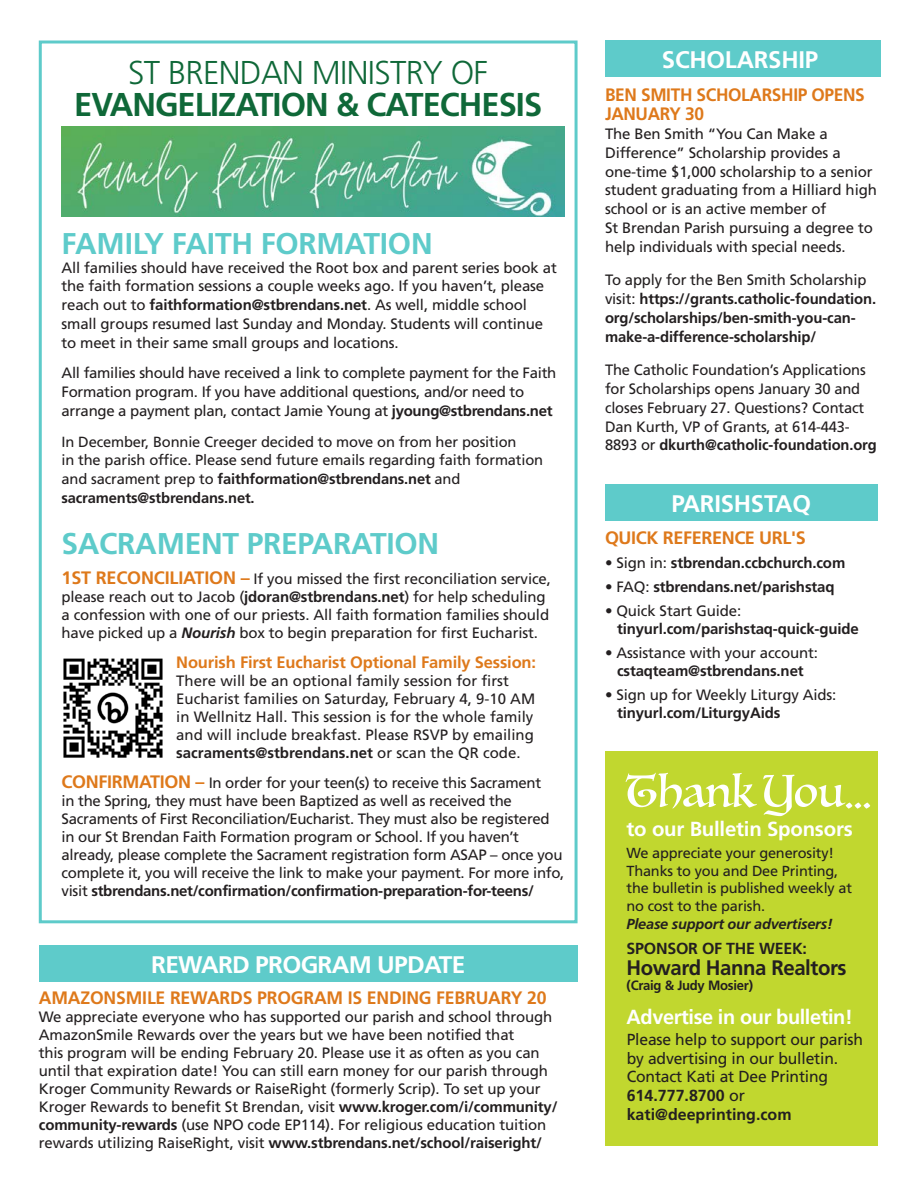
<style>
.page{position:relative;width:918px;height:1188px;background:#fff}
.page>*{position:absolute;margin:0;border:0;box-sizing:border-box;transform-origin:0 0}
.t1{font:700 33px "Frutiger LT Std";letter-spacing:-.03em;color:#0f6838}
.t2{font:300 33px "Frutiger LT Std";letter-spacing:-.02em;color:#0f6838}
.t3{font:700 30px "Frutiger LT Std";letter-spacing:-.01em;color:#5ecbca}
.t4{font:700 24px "Frutiger LT Std";letter-spacing:-.01em;color:#fff}
.t5{font:700 24px "Frutiger LT Std";letter-spacing:-.03em;color:#fff}
.t6{font:700 21px "Frutiger LT Std";letter-spacing:-.02em;color:#231f20}
.t7{font:700 20.4px "Frutiger LT Std";letter-spacing:-.02em;color:#fff}
.t8{font:700 18px "Frutiger LT Std";letter-spacing:-.02em;color:#de791b}
.t9{font:700 18px/19.5px "Frutiger LT Std";letter-spacing:-.02em;color:#de791b;scale:.96 1}
.t10{font:700 16.5px "Frutiger LT Std";letter-spacing:-.01em;color:#de791b}
.t11{font:700 16.05px/18.9px "Frutiger LT Std";color:#231f20}
.t12{font:16.05px "Frutiger LT Std";letter-spacing:-.01em;color:#231f20}
.t13{font:15px/18.8px "Frutiger LT Std";letter-spacing:-.01em;color:#231f20}
.t14{font:700 15px/18.8px "Frutiger LT Std";letter-spacing:-.01em;color:#231f20}
.t15{font:14.7px/18.8px "Frutiger LT Std";letter-spacing:-.01em;color:#231f20}
.t16{font:14.55px/17.4px "Frutiger LT Std";letter-spacing:-.015em;color:#231f20}
.t17{font:italic 700 14.55px/18.9px "Frutiger LT Std";letter-spacing:-.015em;color:#231f20}
.t18{font:700 13.5px "Frutiger LT Std";letter-spacing:-.02em;color:#231f20}
.s1{font-weight:700}
.s2{font-weight:700;font-size:18px;color:#de791b}
.s3{font-weight:700;font-style:italic}
.s4{font-weight:400}
.s5{font-weight:400;font-style:normal}
</style>
<div class="page">
<img style="left:62px;top:127px;width:503px;height:90px">
<div style="left:605px;top:40px;width:276px;height:37px;background:#5ecbca"></div>
<div style="left:605px;top:751px;width:273px;height:395px;background:#c1d72f"></div>
<svg style="left:626px;top:773px;width:244px;height:43px"></svg>
<div style="left:39px;top:40px;width:539px;height:883px;border:3px solid #5ecbca"></div>
<div style="left:605px;top:485px;width:273px;height:36px;background:#5ecbca"></div>
<div style="left:39px;top:945px;width:539px;height:36px;background:#5ecbca"></div>
<img style="left:63px;top:658px;width:100px;height:100px">
<p class="t2" style="left:128px;top:54px;width:361px">ST BRENDAN MINISTRY OF</p>
<p class="t1" style="left:74px;top:85px;width:469px">EVANGELIZATION &amp; CATECHESIS</p>
<p class="t3" style="left:62px;top:226px;width:373px">FAMILY FAITH FORMATION</p>
<p class="t13" style="left:62px;top:258px;width:497px">All families should have received the Root box and parent series book at the faith formation sessions a couple weeks ago. If you haven’t, please reach out to <span class="s1">faithformation@stbrendans.net</span>. As well, middle school small groups resumed last Sunday and Monday. Students will continue</p>
<p class="t13" style="left:62px;top:333px;width:339px">to meet in their same small groups and locations.</p>
<p class="t13" style="left:62px;top:364px;width:496px">All families should have received a link to complete payment for the Faith<br>Formation program. If you have additional questions, and/or need to arrange a payment plan, contact Jamie Young at <span class="s1">jyoung@stbrendans.net</span></p>
<p class="t15" style="left:62px;top:432px;width:483px">In December, Bonnie Creeger decided to move on from her position<br>in the parish office. Please send future emails regarding faith formation and sacrament prep to <span class="s1">faithformation@stbrendans.net</span> and <span class="s1">sacraments@stbrendans.net.</span></p>
<p class="t3" style="left:62px;top:526px;width:379px">SACRAMENT PREPARATION</p>
<p class="t13" style="left:62px;top:570px;width:491px;line-height:18px"><span class="s2">1ST RECONCILIATION –</span> If you missed the first reconciliation service, please reach out to Jacob (<span class="s1">jdoran@stbrendans.net</span>) for help scheduling</p>
<p class="t13" style="left:62px;top:605px;width:489px">a confession with one of our priests. All faith formation families should</p>
<p class="t13" style="left:62px;top:623px;width:478px">have picked up a <span class="s3">Nourish</span> box to begin preparation for first Eucharist.</p>
<p class="t10" style="left:176px;top:652px;width:361px">Nourish First Eucharist Optional Family Session:</p>
<p class="t13" style="left:176px;top:671px;width:334px">There will be an optional family session for first</p>
<p class="t13" style="left:176px;top:689px;width:360px">Eucharist families on Saturday, February 4, 9-10 AM</p>
<p class="t13" style="left:176px;top:707px;width:359px">in Wellnitz Hall. This session is for the whole family</p>
<p class="t13" style="left:176px;top:726px;width:359px;line-height:18px">and will include breakfast. Please RSVP by emailing <span class="s1">sacraments@stbrendans.net</span> or scan the QR code.</p>
<p class="t13" style="left:62px;top:774px;width:504px;line-height:18px"><span class="s2">CONFIRMATION –</span> In order for your teen(s) to receive this Sacrament<br>in the Spring, they must have been Baptized as well as received the Sacraments of First Reconciliation/Eucharist. They must also be registered in our St Brendan Faith Formation program or School. If you haven’t already, please complete the Sacrament registration form ASAP – once you complete it, you will receive the link to make your payment. For more info, visit <span class="s1">stbrendans.net/confirmation/confirmation-preparation-for-teens/</span></p>
<p class="t5" style="left:151px;top:950px;width:316px">REWARD PROGRAM UPDATE</p>
<p class="t8" style="left:39px;top:987px;width:509px">AMAZONSMILE REWARDS PROGRAM IS ENDING FEBRUARY 20</p>
<p class="t13" style="left:39px;top:1007px;width:520px;line-height:18px">We appreciate everyone who has supported our parish and school through AmazonSmile Rewards over the years but we have been notified that<br>this program will be ending February 20. Please use it as often as you can until that expiration date! You can still earn money for our parish through Kroger Community Rewards or RaiseRight (formerly Scrip). To set up your Kroger Rewards to benefit St Brendan, visit <span class="s1">www.kroger.com/i/community/ community-rewards</span> (use NPO code EP114). For religious education tuition rewards utilizing RaiseRight, visit <span class="s1">www.stbrendans.net/school/raiseright/</span></p>
<p class="t4" style="left:662px;top:45px;width:158px">SCHOLARSHIP</p>
<p class="t9" style="left:605px;top:85px;width:272px">BEN SMITH SCHOLARSHIP OPENS<br>JANUARY 30</p>
<p class="t13" style="left:605px;top:125px;width:273px">The Ben Smith “You Can Make a Difference” Scholarship provides a one-time $1,000 scholarship to a senior student graduating from a Hilliard high school or is an active member of<br>St Brendan Parish pursuing a degree to help individuals with special needs.</p>
<p class="t14" style="left:605px;top:271px;width:273px"><span class="s4">To apply for the Ben Smith Scholarship visit:</span> https://grants.catholic-foundation. org/scholarships/ben-smith-you-can&shy;make-a-difference-scholarship/</p>
<p class="t13" style="left:605px;top:361px;width:273px">The Catholic Foundation’s Applications for Scholarships opens January 30 and closes February 27. Questions? Contact Dan Kurth, VP of Grants, at 614-443- 8893 or <span class="s1">dkurth@catholic-foundation.org</span></p>
<p class="t4" style="left:671px;top:489px;width:141px">PARISHSTAQ</p>
<p class="t8" style="left:605px;top:527px;width:202px">QUICK REFERENCE URL'S</p>
<p class="t14" style="left:605px;top:553px;width:242px"><span class="s4">• Sign in:</span> stbrendan.ccbchurch.com</p>
<p class="t14" style="left:605px;top:577px;width:231px"><span class="s4">• FAQ:</span> stbrendans.net/parishstaq</p>
<p class="t14" style="left:617px;top:601px;width:243px;text-indent:-12px"><span class="s4">• Quick Start Guide: </span>tinyurl.com/parishstaq-quick-guide</p>
<p class="t13" style="left:605px;top:644px;width:215px">• Assistance with your account:</p>
<p class="t14" style="left:617px;top:662px;width:188px">cstaqteam@stbrendans.net</p>
<p class="t13" style="left:605px;top:686px;width:233px">• Sign up for Weekly Liturgy Aids:</p>
<p class="t14" style="left:617px;top:704px;width:165px">tinyurl.com/LiturgyAids</p>
<p class="t7" style="left:627px;top:817px;width:228px">to our Bulletin Sponsors</p>
<p class="t16" style="left:627px;top:845px;width:213px">We appreciate your generosity!<br>Thanks to you and Dee Printing,</p>
<p class="t16" style="left:627px;top:879px;width:227px">the bulletin is published weekly at</p>
<p class="t17" style="left:627px;top:896px;width:208px"><span class="s5">no cost to the parish.<br></span>Please support our advertisers!</p>
<p class="t11" style="left:627px;top:939px;width:182px">SPONSOR OF THE WEEK:</p>
<p class="t6" style="left:627px;top:956px;width:222px">Howard Hanna Realtors</p>
<p class="t18" style="left:627px;top:978px;width:128px">(Craig &amp; Judy Mosier)</p>
<p class="t7" style="left:627px;top:1005px;width:228px">Advertise in our bulletin!</p>
<p class="t12" style="left:627px;top:1030px;width:238px">Please help to support our parish</p>
<p class="t12" style="left:627px;top:1049px;width:213px">by advertising in our bulletin.</p>
<p class="t11" style="left:627px;top:1068px;width:203px"><span class="s4">Contact Kati at Dee Printing<br></span>614.777.8700 <span class="s4">or </span>kati@deeprinting.com</p>
</div>
